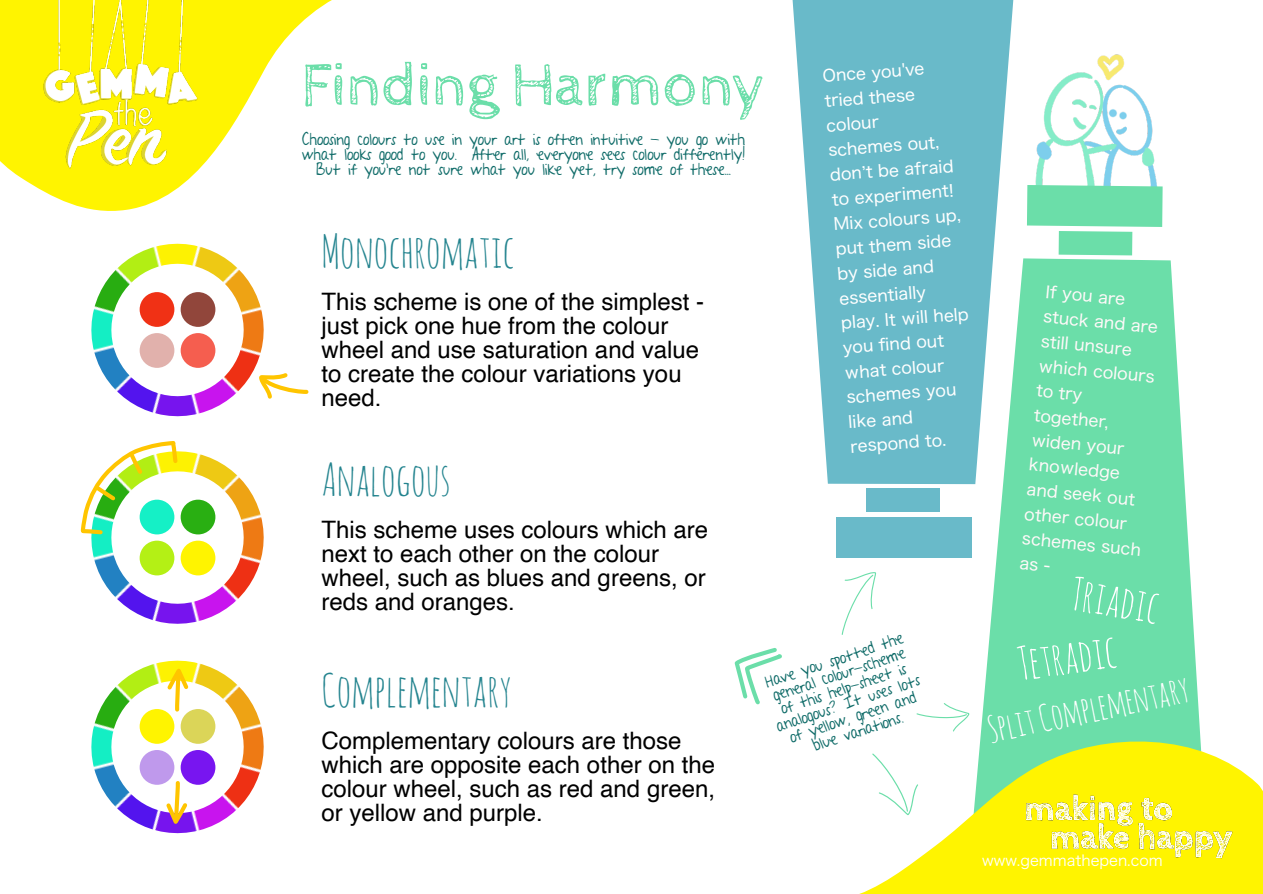
<style>
.page{position:relative;width:1263px;height:894px;background:#fff}
.page>*{position:absolute;margin:0;border:0;box-sizing:border-box;transform-origin:0 0}
.t1{font:61.5px "Cabin Sketch";color:#6bdea9}
.t2{font:45px "Amatic SC";color:#24848f}
.t3{font:45px "Amatic SC";color:#fff}
.t4{font:36px "Amatic SC";color:#fff}
.t5{font:24px/24px "Helvetica";color:#000}
.t6{font:16.5px/24.8px "Hiragino Sans W4";color:#fff}
.t7{font:16.5px/24.8px "Hiragino Sans W4";color:#fff9f9}
.t8{font:15px/15px "A Year Without Rain";color:#106c69;text-align:center}
.t9{font:15px "Hiragino Sans W3";color:#fff}
</style>
<div class="page">
<svg style="left:91px;top:243px;width:173px;height:174px"></svg>
<div style="left:140px;top:292px;width:34px;height:35px;background:#f03115;border-radius:50%"></div>
<div style="left:181px;top:333px;width:34px;height:35px;background:#f55e4f;border-radius:50%"></div>
<div style="left:140px;top:333px;width:34px;height:35px;background:#e1b1ac;border-radius:50%"></div>
<div style="left:181px;top:292px;width:34px;height:35px;background:#91463b;border-radius:50%"></div>
<svg style="left:131px;top:493px;width:133px;height:131px"></svg>
<svg style="left:91px;top:660px;width:173px;height:174px"></svg>
<img style="left:1035px;top:54px;width:122px;height:131px">
<svg style="left:104px;top:665px;width:147px;height:162px"></svg>
<svg style="left:257px;top:370px;width:52px;height:31px"></svg>
<svg style="left:841px;top:572px;width:35px;height:63px"></svg>
<svg style="left:916px;top:703px;width:54px;height:22px"></svg>
<svg style="left:80px;top:441px;width:171px;height:169px"></svg>
<div style="left:837px;top:517px;width:135px;height:40px;background:#69bac9"></div>
<div style="left:866px;top:488px;width:74px;height:23px;background:#69bac9"></div>
<svg style="left:792px;top:0;width:222px;height:484px;background:#7ac2cf"></svg>
<svg style="left:1027px;top:185px;width:136px;height:70px"></svg>
<svg style="left:971px;top:258px;width:229px;height:467px;fill:#6bdea9"></svg>
<img style="left:0;top:0;width:332px;height:211px">
<svg style="left:862px;top:725px;width:401px;height:168px"></svg>
<img style="left:992px;top:766px;width:250px;height:125px">
<svg style="left:737px;top:648px;width:45px;height:57px"></svg>
<h1 class="t1" style="left:301px;top:51px;width:468px">Finding Harmony</h1>
<p class="t6" style="left:822px;top:63px;width:131px;rotate:-4deg">Once you've tried these colour schemes out, donʼt be afraid to experiment!<br>Mix colours up, put them side by side and essentially play. It will help you fi nd out what colour schemes you like and respond to.</p>
<p class="t8" style="left:302px;top:132px;width:445px">Choosing colours to use in your art is often intuitive - you go with what looks good to you. After all, everyone sees colour differently!<br>But if you're not sure what you like yet, try some of these...</p>
<h2 class="t2" style="left:321px;top:222px;width:195px">Monochromatic</h2>
<p class="t5" style="left:321px;top:291px;width:384px">This scheme is one of the simplest - just pick one hue from the colour wheel and use saturation and value to create the colour variations you need.</p>
<h2 class="t2" style="left:321px;top:450px;width:131px">Analogous</h2>
<p class="t5" style="left:321px;top:519px;width:388px">This scheme uses colours which are next to each other on the colour wheel, such as blues and greens, or reds and oranges.</p>
<h2 class="t2" style="left:321px;top:660px;width:192px">Complementary</h2>
<p class="t5" style="left:321px;top:729px;width:395px">Complementary colours are those which are opposite each other on the colour wheel, such as red and green, or yellow and purple.</p>
<p class="t8" style="left:761px;top:676px;width:152px;rotate:-18deg">Have you spotted the general colour-scheme of this help-sheet is analogous? It uses lots of yellow, green and blue variations.</p>
<p class="t7" style="left:1044px;top:279px;width:121px;rotate:5deg">If you are stuck and are still unsure which colours to try together, widen your knowledge and seek out other colour schemes such as -</p>
<h2 class="t3" style="left:1076px;top:563px;width:91px;rotate:10deg">Triadic</h2>
<h2 class="t3" style="left:1013px;top:635px;width:101px;rotate:-8deg">Tetradic</h2>
<h3 class="t4" style="left:983px;top:707px;width:206px;rotate:-12deg">Split Complementary</h3>
<p class="t9" style="left:982px;top:852px;width:182px">www.gemmathepen.com</p>
</div>
